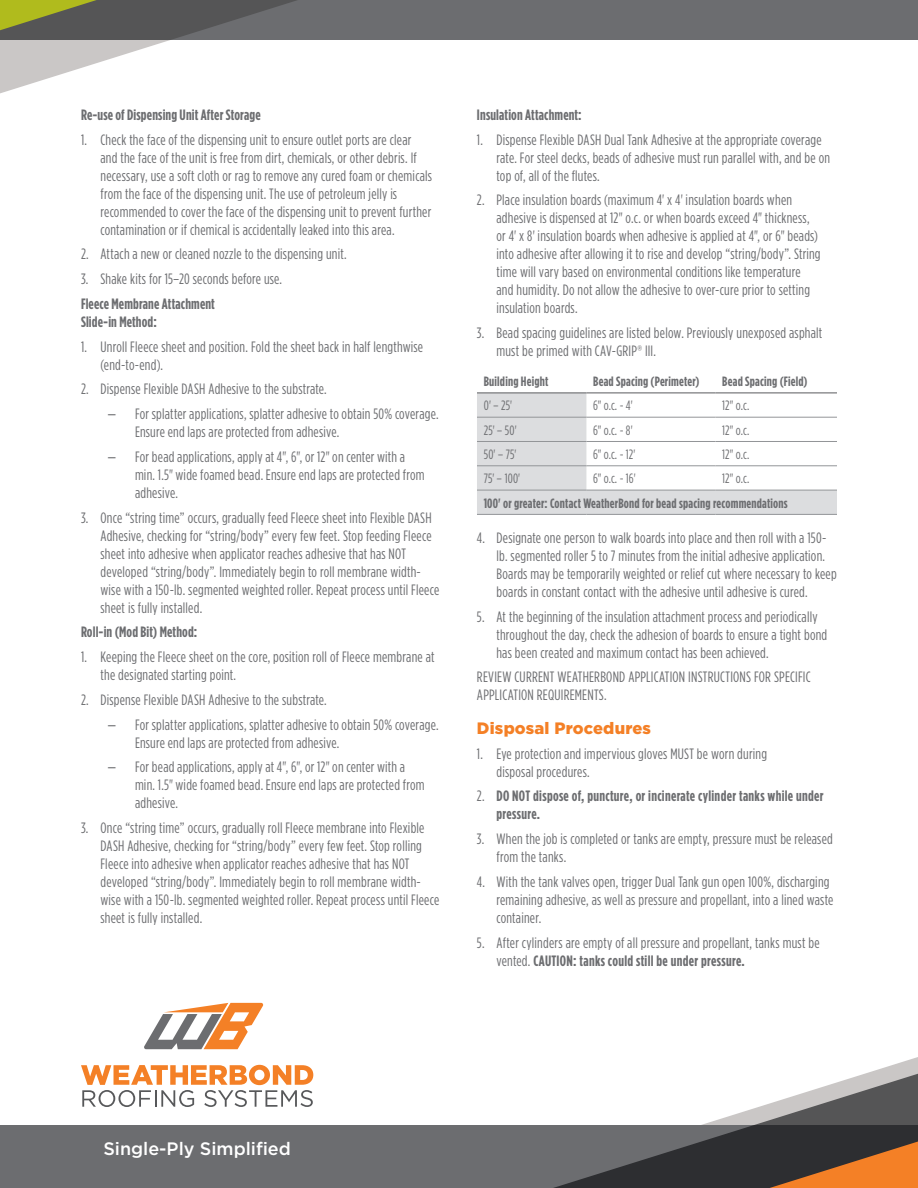
<style>
.page{position:relative;width:918px;height:1188px;background:#fff}
.page>*{position:absolute;margin:0;border:0;box-sizing:border-box;transform-origin:0 0}
.t1{font:500 18px "Gotham";color:#fff}
.t2{font:900 16.5px "Gotham";letter-spacing:.005em;color:#f48026}
.t3{font:15px/18px "Gotham Condensed";letter-spacing:.015em;color:#6c6d70}
.t4{font:700 15px/18px "Gotham Condensed";letter-spacing:.01em;color:#6c6d70}
.t5{font:700 13.5px "Gotham Condensed";letter-spacing:.015em;color:#6c6d70}
.t6{font:13.5px "Gotham Condensed";letter-spacing:.005em;color:#6c6d70}
.s1{font-family:"Helvetica Neue";font-stretch:condensed}
.s2{font-weight:400}
.s3{font-weight:700}
</style>
<div class="page">
<div style="left:0;top:0;width:918px;height:40px;background:#6c6d70"></div>
<svg style="left:0;top:0;width:297px;height:94px"></svg>
<svg style="left:0;top:0;width:97px;height:30px;background:#828839"></svg>
<svg style="left:877px;top:1057px;width:41px;height:13px"></svg>
<div style="left:0;top:1125px;width:918px;height:63px;background:#6c6d70"></div>
<svg style="left:553px;top:1070px;width:365px;height:118px"></svg>
<svg style="left:144px;top:1003px;width:120px;height:46px"></svg>
<svg style="left:81px;top:1065px;width:232px;height:42px"></svg>
<svg style="left:770px;top:1142px;width:148px;height:46px;background:#91572b"></svg>
<svg style="left:477px;top:393px;width:360px;height:121px"></svg>
<hr style="left:477px;top:417px;width:109px;height:1px;background:#939598">
<hr style="left:586px;top:417px;width:129px;height:1px;background:#939598">
<hr style="left:716px;top:417px;width:121px;height:1px;background:#939598">
<hr style="left:477px;top:441px;width:109px;height:1px;background:#939598">
<hr style="left:586px;top:441px;width:129px;height:1px;background:#939598">
<hr style="left:716px;top:441px;width:121px;height:1px;background:#939598">
<hr style="left:477px;top:465px;width:109px;height:1px;background:#939598">
<hr style="left:586px;top:465px;width:129px;height:1px;background:#939598">
<hr style="left:716px;top:465px;width:121px;height:1px;background:#939598">
<hr style="left:477px;top:490px;width:109px;height:1px;background:#939598">
<hr style="left:586px;top:490px;width:129px;height:1px;background:#939598">
<hr style="left:716px;top:490px;width:121px;height:1px;background:#939598">
<hr style="left:477px;top:514px;width:109px;height:1px;background:#939598">
<hr style="left:586px;top:514px;width:129px;height:1px;background:#939598">
<hr style="left:716px;top:514px;width:121px;height:1px;background:#939598">
<hr style="left:477px;top:392px;width:109px;height:1px;background:#6c6d70">
<hr style="left:586px;top:392px;width:129px;height:1px;background:#6c6d70">
<hr style="left:716px;top:392px;width:121px;height:1px;background:#6c6d70">
<p class="t4" style="left:81px;top:106px;width:181px">Re-use of Dispensing Unit After Storage</p>
<p class="t3" style="left:101px;top:130px;width:333px;text-indent:-20px">1. Check the face of the dispensing unit to ensure outlet ports are clear and the face of the unit is free from dirt, chemicals, or other debris. If necessary, use a soft cloth or rag to remove any cured foam or chemicals from the face of the dispensing unit. The use of petroleum jelly is recommended to cover the face of the dispensing unit to prevent further contamination or if chemical is accidentally leaked into this area.</p>
<p class="t3" style="left:81px;top:245px;width:267px">2. Attach a new or cleaned nozzle to the dispensing unit.</p>
<p class="t3" style="left:81px;top:270px;width:203px">3. Shake kits for 15–20 seconds before use.</p>
<p class="t4" style="left:81px;top:295px;width:135px">Fleece Membrane Attachment<br>Slide-in Method:</p>
<p class="t3" style="left:101px;top:337px;width:324px;text-indent:-20px">1. Unroll Fleece sheet and position. Fold the sheet back in half lengthwise (end-to-end).</p>
<p class="t3" style="left:81px;top:380px;width:247px">2. Dispense Flexible DASH Adhesive to the substrate.</p>
<p class="t3" style="left:135px;top:405px;width:305px;text-indent:-27px"><span class="s1">–</span> For splatter applications, splatter adhesive to obtain 50% coverage.<br>Ensure end laps are protected from adhesive.</p>
<p class="t3" style="left:135px;top:448px;width:291px;text-indent:-27px"><span class="s1">–</span> For bead applications, apply at 4", 6", or 12" on center with a min. 1.5" wide foamed bead. Ensure end laps are protected from adhesive.</p>
<p class="t3" style="left:101px;top:508px;width:340px;text-indent:-20px">3. Once “string time” occurs, gradually feed Fleece sheet into Flexible DASH Adhesive, checking for “string/body” every few feet. Stop feeding Fleece sheet into adhesive when applicator reaches adhesive that has NOT developed “string/body”. Immediately begin to roll membrane width&shy;wise with a 150-lb. segmented weighted roller. Repeat process until Fleece sheet is fully installed.</p>
<p class="t4" style="left:81px;top:623px;width:118px">Roll-in (Mod Bit) Method:</p>
<p class="t3" style="left:101px;top:648px;width:336px;text-indent:-20px">1. Keeping the Fleece sheet on the core, position roll of Fleece membrane at the designated starting point.</p>
<p class="t3" style="left:81px;top:691px;width:247px">2. Dispense Flexible DASH Adhesive to the substrate.</p>
<p class="t3" style="left:135px;top:715px;width:305px;text-indent:-27px"><span class="s1">–</span> For splatter applications, splatter adhesive to obtain 50% coverage.<br>Ensure end laps are protected from adhesive.</p>
<p class="t3" style="left:135px;top:758px;width:291px;text-indent:-27px"><span class="s1">–</span> For bead applications, apply at 4", 6", or 12" on center with a min. 1.5" wide foamed bead. Ensure end laps are protected from adhesive.</p>
<p class="t3" style="left:101px;top:819px;width:340px;text-indent:-20px">3. Once “string time” occurs, gradually roll Fleece membrane into Flexible DASH Adhesive, checking for “string/body” every few feet. Stop rolling Fleece into adhesive when applicator reaches adhesive that has NOT developed “string/body”. Immediately begin to roll membrane width&shy;wise with a 150-lb. segmented weighted roller. Repeat process until Fleece sheet is fully installed.</p>
<p class="t4" style="left:477px;top:106px;width:106px">Insulation Attachment:</p>
<p class="t3" style="left:496px;top:130px;width:335px;text-indent:-20px">1. Dispense Flexible DASH Dual Tank Adhesive at the appropriate coverage rate. For steel decks, beads of adhesive must run parallel with, and be on top of, all of the flutes.</p>
<p class="t3" style="left:496px;top:191px;width:326px;text-indent:-20px">2. Place insulation boards (maximum 4' x 4' insulation boards when adhesive is dispensed at 12" o.c. or when boards exceed 4" thickness, or 4' x 8' insulation boards when adhesive is applied at 4", or 6" beads) into adhesive after allowing it to rise and develop “string/body”. String time will vary based on environmental conditions like temperature and humidity. Do not allow the adhesive to over-cure prior to setting insulation boards.</p>
<p class="t3" style="left:496px;top:324px;width:327px;text-indent:-20px">3. Bead spacing guidelines are listed below. Previously unexposed asphalt must be primed with CAV-GRIP® III.</p>
<p class="t5" style="left:484px;top:373px;width:66px">Building Height</p>
<p class="t5" style="left:593px;top:373px;width:108px">Bead Spacing (Perimeter)</p>
<p class="t5" style="left:722px;top:373px;width:87px">Bead Spacing (Field)</p>
<p class="t6" style="left:484px;top:398px;width:30px">0' – 25'</p>
<p class="t6" style="left:593px;top:398px;width:41px">6" o.c. - 4'</p>
<p class="t6" style="left:722px;top:398px;width:29px">12" o.c.</p>
<p class="t6" style="left:484px;top:422px;width:34px">25' – 50'</p>
<p class="t6" style="left:593px;top:422px;width:41px">6" o.c. - 8'</p>
<p class="t6" style="left:722px;top:422px;width:29px">12" o.c.</p>
<p class="t6" style="left:484px;top:447px;width:34px">50' – 75'</p>
<p class="t6" style="left:593px;top:447px;width:44px">6" o.c. - 12'</p>
<p class="t6" style="left:722px;top:447px;width:29px">12" o.c.</p>
<p class="t6" style="left:484px;top:471px;width:38px">75' – 100'</p>
<p class="t6" style="left:593px;top:471px;width:44px">6" o.c. - 16'</p>
<p class="t6" style="left:722px;top:471px;width:29px">12" o.c.</p>
<p class="t5" style="left:484px;top:495px;width:306px">100' or greater: Contact WeatherBond for bead spacing recommendations</p>
<p class="t3" style="left:496px;top:529px;width:342px;text-indent:-20px">4. Designate one person to walk boards into place and then roll with a 150- lb. segmented roller 5 to 7 minutes from the initial adhesive application.<br>Boards may be temporarily weighted or relief cut where necessary to keep boards in constant contact with the adhesive until adhesive is cured.</p>
<p class="t3" style="left:496px;top:607px;width:332px;text-indent:-20px">5. At the beginning of the insulation attachment process and periodically throughout the day, check the adhesion of boards to ensure a tight bond has been created and maximum contact has been achieved.</p>
<p class="t3" style="left:477px;top:668px;width:335px">REVIEW CURRENT WEATHERBOND APPLICATION INSTRUCTIONS FOR SPECIFIC<br>APPLICATION REQUIREMENTS.</p>
<p class="t2" style="left:477px;top:718px;width:176px">Disposal Procedures</p>
<p class="t3" style="left:496px;top:744px;width:272px;text-indent:-20px">1. Eye protection and impervious gloves MUST be worn during disposal procedures.</p>
<p class="t4" style="left:496px;top:787px;width:329px;text-indent:-20px"><span class="s2">2.</span> DO NOT dispose of, puncture, or incinerate cylinder tanks while under pressure.</p>
<p class="t3" style="left:496px;top:830px;width:338px;text-indent:-20px">3. When the job is completed or tanks are empty, pressure must be released from the tanks.</p>
<p class="t3" style="left:496px;top:872px;width:338px;text-indent:-20px">4. With the tank valves open, trigger Dual Tank gun open 100%, discharging remaining adhesive, as well as pressure and propellant, into a lined waste container.</p>
<p class="t3" style="left:496px;top:933px;width:325px;text-indent:-20px">5. After cylinders are empty of all pressure and propellant, tanks must be vented. <span class="s3">CAUTION: tanks could still be under pressure.</span></p>
<p class="t1" style="left:103px;top:1138px;width:189px">Single-Ply Simplified</p>
</div>
